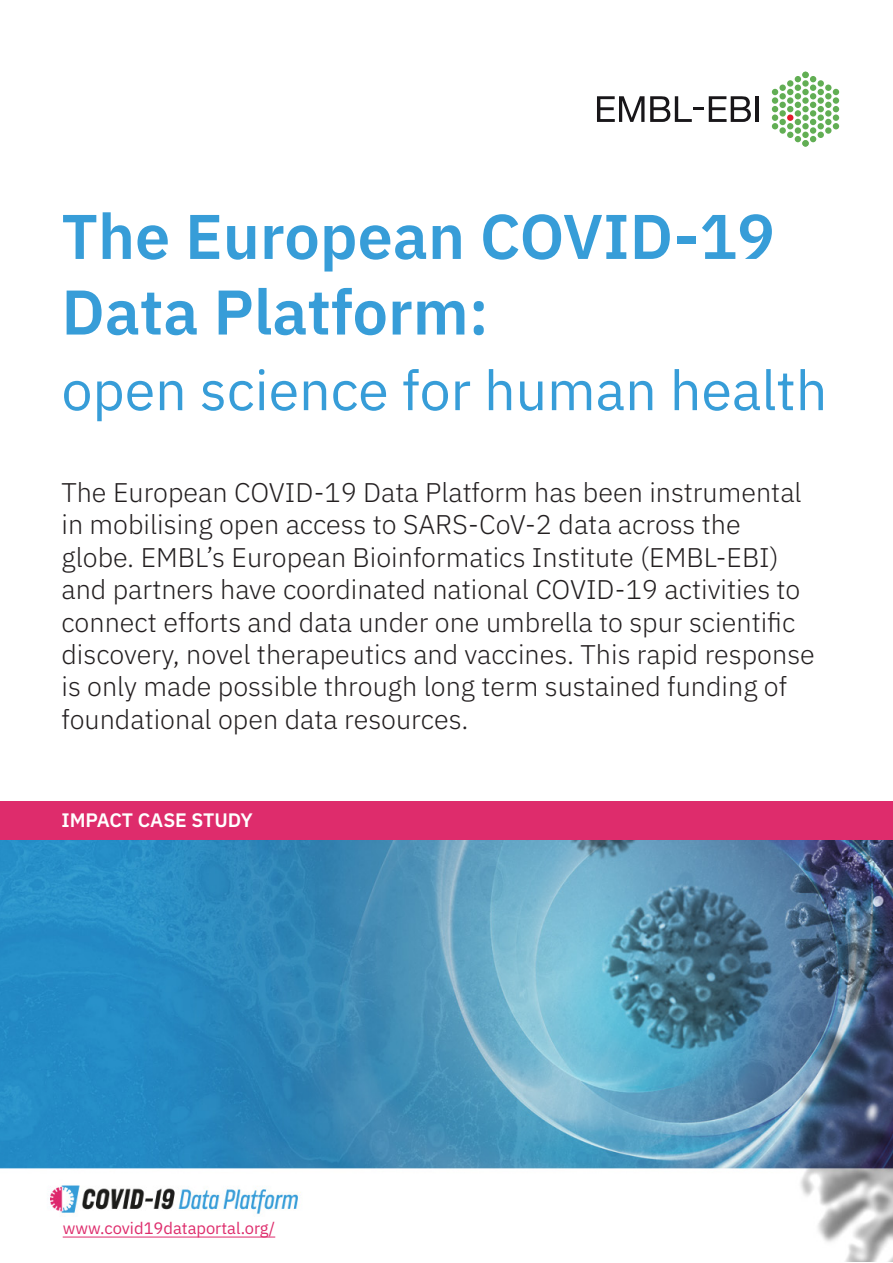
<style>
.page{position:relative;width:893px;height:1263px;background:#fff}
.page>*{position:absolute;margin:0;border:0;box-sizing:border-box;transform-origin:0 0}
.t1{font:600 63px/75.6px "IBM Plex Sans";color:#379dd8}
.t2{font:55.5px "IBM Plex Sans";color:#379dd8}
.Body{font:300 27px/32.4px "IBM Plex Sans";color:#231f20}
.t3{font:600 19.5px "IBM Plex Sans";color:#fff}
.t4{font:16.5px "IBM Plex Sans";color:#de2c6c}
</style>
<div class="page">
<div style="left:802px;top:72px;width:7px;height:6px;background:#62ae54;border-radius:50%"></div>
<div style="left:802px;top:140px;width:7px;height:7px;background:#62ae54;border-radius:50%"></div>
<svg style="left:810px;top:136px;width:6px;height:6px"></svg>
<svg style="left:802px;top:80px;width:7px;height:7px"></svg>
<div style="left:817px;top:80px;width:7px;height:7px;background:#62ae54;border-radius:50%"></div>
<div style="left:802px;top:132px;width:7px;height:6px;background:#62ae54;border-radius:50%"></div>
<div style="left:817px;top:132px;width:7px;height:6px;background:#62ae54;border-radius:50%"></div>
<div style="left:779px;top:85px;width:7px;height:6px;background:#62ae54;border-radius:50%"></div>
<div style="left:779px;top:93px;width:7px;height:6px;background:#62ae54;border-radius:50%"></div>
<svg style="left:810px;top:76px;width:6px;height:32px"></svg>
<div style="left:779px;top:102px;width:7px;height:6px;background:#62ae54;border-radius:50%"></div>
<div style="left:810px;top:110px;width:6px;height:7px;background:#62ae54;border-radius:50%"></div>
<div style="left:825px;top:110px;width:6px;height:7px;background:#62ae54;border-radius:50%"></div>
<div style="left:795px;top:110px;width:6px;height:7px;background:#62ae54;border-radius:50%"></div>
<div style="left:779px;top:110px;width:7px;height:7px;background:#62ae54;border-radius:50%"></div>
<svg style="left:810px;top:119px;width:6px;height:6px"></svg>
<div style="left:779px;top:119px;width:7px;height:6px;background:#62ae54;border-radius:50%"></div>
<div style="left:810px;top:127px;width:6px;height:7px;background:#62ae54;border-radius:50%"></div>
<div style="left:825px;top:127px;width:6px;height:7px;background:#62ae54;border-radius:50%"></div>
<div style="left:779px;top:127px;width:7px;height:7px;background:#62ae54;border-radius:50%"></div>
<div style="left:802px;top:89px;width:7px;height:6px;background:#62ae54;border-radius:50%"></div>
<div style="left:817px;top:89px;width:7px;height:6px;background:#62ae54;border-radius:50%"></div>
<svg style="left:772px;top:89px;width:6px;height:6px"></svg>
<svg style="left:802px;top:97px;width:7px;height:7px"></svg>
<div style="left:817px;top:97px;width:7px;height:7px;background:#62ae54;border-radius:50%"></div>
<div style="left:772px;top:97px;width:6px;height:7px;background:#62ae54;border-radius:50%"></div>
<div style="left:802px;top:106px;width:7px;height:6px;background:#62ae54;border-radius:50%"></div>
<div style="left:817px;top:106px;width:7px;height:6px;background:#62ae54;border-radius:50%"></div>
<svg style="left:825px;top:85px;width:14px;height:27px"></svg>
<svg style="left:787px;top:76px;width:14px;height:36px"></svg>
<svg style="left:772px;top:106px;width:6px;height:6px"></svg>
<div style="left:802px;top:114px;width:7px;height:7px;background:#62ae54;border-radius:50%"></div>
<div style="left:817px;top:114px;width:7px;height:7px;background:#62ae54;border-radius:50%"></div>
<div style="left:833px;top:114px;width:6px;height:7px;background:#62ae54;border-radius:50%"></div>
<div style="left:787px;top:114px;width:6px;height:7px;background:#e2192b;border-radius:50%"></div>
<div style="left:772px;top:114px;width:6px;height:7px;background:#62ae54;border-radius:50%"></div>
<div style="left:802px;top:123px;width:7px;height:6px;background:#62ae54;border-radius:50%"></div>
<div style="left:817px;top:123px;width:7px;height:6px;background:#62ae54;border-radius:50%"></div>
<svg style="left:825px;top:119px;width:14px;height:10px"></svg>
<svg style="left:787px;top:119px;width:14px;height:23px"></svg>
<svg style="left:772px;top:123px;width:6px;height:6px"></svg>
<svg style="left:597px;top:96px;width:47px;height:26px"></svg>
<hr style="left:755px;top:96px;width:4px;height:26px;background:#181619">
<svg style="left:650px;top:96px;width:101px;height:26px"></svg>
<img style="left:0;top:840px;width:893px;height:422px">
<hr style="left:63px;top:1237px;width:212px;height:1px;background:#de2c6c">
<div style="left:0;top:801px;width:893px;height:39px;background:#de2c6c"></div>
<p class="t1" style="left:61px;top:194px;width:715px">The European COVID-19<br>Data Platform:</p>
<p class="t2" style="left:61px;top:348px;width:767px">open science for human health</p>
<p class="Body" style="left:61px;top:474px;width:755px">The European COVID-19 Data Platform has been instrumental in mobilising open access to SARS-CoV-2 data across the globe. EMBL’s European Bioinformatics Institute (EMBL-EBI) and partners have coordinated national COVID-19 activities to connect efforts and data under one umbrella to spur scientific discovery, novel therapeutics and vaccines. This rapid response is only made possible through long term sustained funding of foundational open data resources.</p>
<h1 class="t3" style="left:61px;top:804px;width:193px">IMPACT CASE STUDY</h1>
<h1 class="t4" style="left:63px;top:1215px;width:214px">www.covid19dataportal.org/</h1>
</div>
